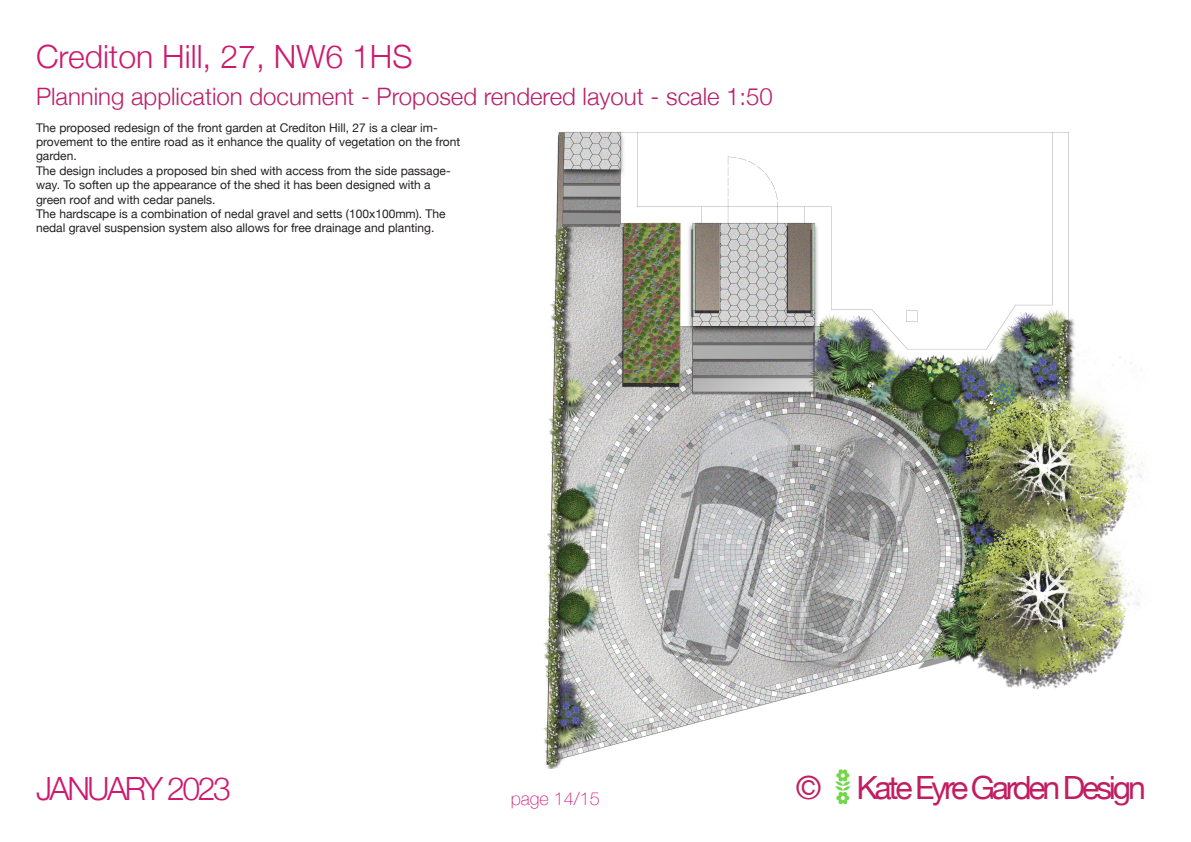
<style>
.page{position:relative;width:1191px;height:842px;background:#fff}
.page>*{position:absolute;margin:0;border:0;box-sizing:border-box;transform-origin:0 0}
.t1{font:300 32px "Helvetica Neue";color:#cd1a6e}
.t2{font:32px "Helvetica Neue";letter-spacing:-.1em;color:#c11e61}
.t3{font:300 32px "Helvetica Neue";letter-spacing:-.075em;color:#cd1a6e}
.t4{font:300 24px "Helvetica Neue";color:#bb1f6b}
.t5{font:100 18px "Helvetica Neue";color:#d41577}
.t6{font:12px/14.4px "Helvetica Neue";color:#231f20}
</style>
<div class="page">
<img style="left:835px;top:769px;width:16px;height:36px">
<img style="left:543px;top:132px;width:602px;height:637px">
<h1 class="t1" style="left:36px;top:31px;width:378px">Crediton Hill, 27, NW6 1HS</h1>
<p class="t4" style="left:36px;top:78px;width:738px">Planning application document - Proposed rendered layout - scale 1:50</p>
<p class="t6" style="left:36px;top:121px;width:426px">The proposed redesign of the front garden at Crediton Hill, 27 is a clear im&shy;provement to the entire road as it enhance the quality of vegetation on the front garden.</p>
<p class="t6" style="left:36px;top:164px;width:416px">The design includes a proposed bin shed with access from the side passage&shy;way. To soften up the appearance of the shed it has been designed with a green roof and with cedar panels.</p>
<p class="t6" style="left:36px;top:207px;width:411px">The hardscape is a combination of nedal gravel and setts (100x100mm). The nedal gravel suspension system also allows for free drainage and planting.</p>
<h1 class="t3" style="left:36px;top:762px;width:196px">JANUARY 2023</h1>
<h1 class="t2" style="left:796px;top:765px;width:351px">© Kate Eyre Garden Design</h1>
<p class="t5" style="left:511px;top:785px;width:91px">page 14/15</p>
</div>
